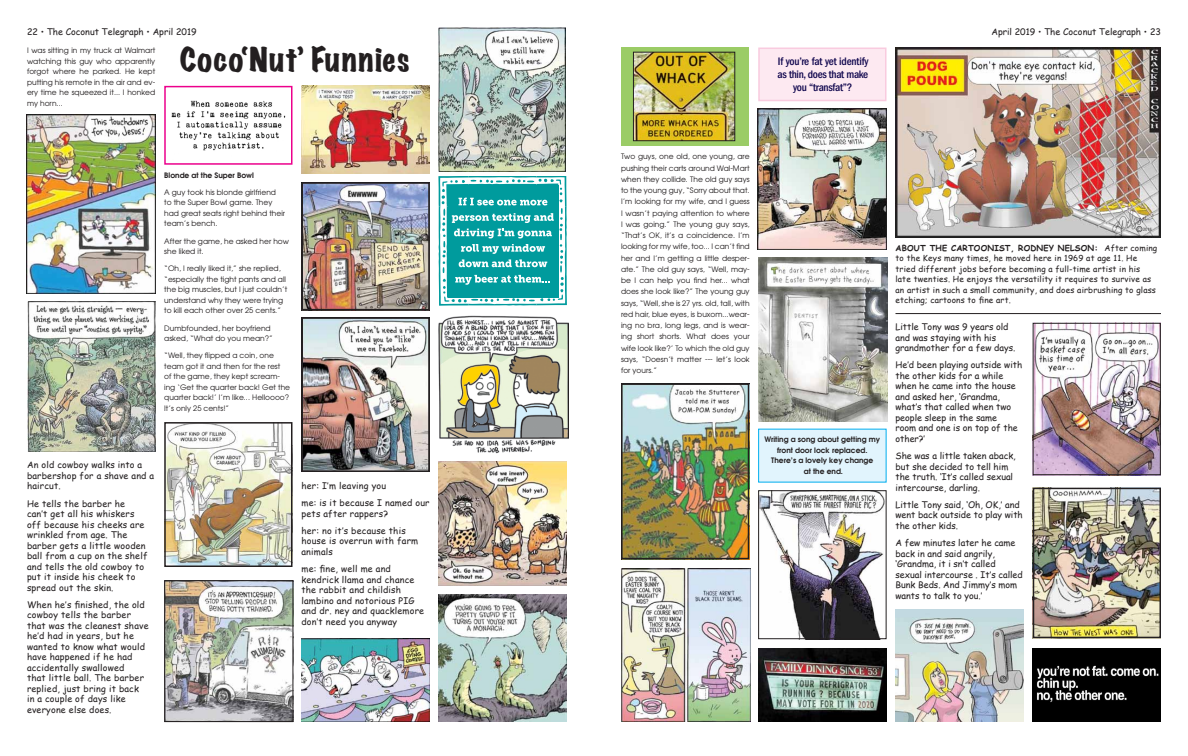
<style>
.page{position:relative;width:1188px;height:756px;background:#fff}
.page>*{position:absolute;margin:0;border:0;box-sizing:border-box;transform-origin:0 0}
.t1{font:expanded 30px "Marker Felt";letter-spacing:.05em;color:#231f20}
.t2{font:500 condensed 11.25px/13px "ITC Franklin Gothic Std";letter-spacing:-.025em;color:#0f054d;text-align:center}
.t3{font:9px/10.5px "Comic Sans MS";letter-spacing:.02em;color:#231f20}
.t4{font:9px/10.5px "Comic Sans MS";color:#231f20}
.t5{font:8.25px/10.5px "Comic Sans MS";letter-spacing:.02em;color:#231f20}
.t6{font:7.5px/11.2px "Avant Garde";color:#231f20}
.t7{font:600 7.5px/10.5px "Avant Garde";color:#231f20;text-align:center}
.s1{font-weight:700}
</style>
<div class="page">
<div style="left:758px;top:48px;width:128px;height:53px;background:#fde9f1;border:2px solid #f9cbdf"></div>
<div style="left:758px;top:429px;width:128px;height:53px;background:#e1f4fd"></div>
<hr style="left:896px;top:313px;width:265px;height:1px;background:#231f20">
<img style="left:896px;top:48px;width:265px;height:189px">
<div style="left:621px;top:48px;width:127px;height:98px;background:#9bcc66"></div>
<img style="left:635px;top:54px;width:98px;height:85px">
<div style="left:633px;top:52px;width:102px;height:89px;border:1px solid #231f20"></div>
<img style="left:171px;top:100px;width:115px;height:51px">
<div style="left:164px;top:86px;width:128px;height:79px;border:2px solid #ec008c"></div>
<svg style="left:438px;top:176px;width:129px;height:130px"></svg>
<img style="left:439px;top:315px;width:129px;height:139px">
<img style="left:439px;top:461px;width:128px;height:125px">
<img style="left:896px;top:609px;width:128px;height:113px">
<img style="left:302px;top:86px;width:128px;height:88px">
<img style="left:305px;top:185px;width:122px;height:122px">
<div style="left:302px;top:182px;width:128px;height:128px;border:2px solid #231f20"></div>
<img style="left:305px;top:320px;width:122px;height:149px">
<div style="left:302px;top:317px;width:128px;height:155px;border:2px solid #231f20"></div>
<img style="left:439px;top:594px;width:128px;height:128px">
<img style="left:758px;top:108px;width:129px;height:142px">
<img style="left:166px;top:582px;width:125px;height:138px">
<div style="left:164px;top:580px;width:129px;height:142px;border:1px solid #231f20"></div>
<img style="left:760px;top:492px;width:124px;height:145px">
<div style="left:758px;top:490px;width:128px;height:149px;border:1px solid #231f20"></div>
<img style="left:27px;top:114px;width:128px;height:180px">
<img style="left:27px;top:301px;width:128px;height:151px">
<img style="left:1036px;top:491px;width:122px;height:144px">
<div style="left:1033px;top:488px;width:128px;height:150px;border:2px solid #231f20"></div>
<img style="left:621px;top:568px;width:129px;height:154px">
<img style="left:1035px;top:325px;width:124px;height:148px">
<div style="left:1033px;top:323px;width:128px;height:152px;border:1px solid #231f20"></div>
<img style="left:167px;top:425px;width:122px;height:139px">
<div style="left:164px;top:422px;width:128px;height:145px;border:2px solid #231f20"></div>
<img style="left:758px;top:257px;width:129px;height:164px">
<img style="left:301px;top:638px;width:129px;height:84px">
<img style="left:624px;top:386px;width:122px;height:170px">
<div style="left:621px;top:383px;width:128px;height:176px;border:2px solid #231f20"></div>
<img style="left:439px;top:27px;width:127px;height:144px">
<img style="left:1033px;top:648px;width:128px;height:74px">
<img style="left:758px;top:648px;width:128px;height:74px">
<p class="t4" style="left:27px;top:26px;width:171px">22 • The Coconut Telegraph • April 2019</p>
<p class="t4" style="left:991px;top:26px;width:171px">April 2019 • The Coconut Telegraph • 23</p>
<h1 class="t1" style="left:180px;top:38px;width:231px">Coco‘Nut’ Funnies</h1>
<p class="t6" style="left:27px;top:45px;width:130px;line-height:10.5px;text-align:justify">I was sitting in my truck at Walmart watching this guy who apparently forgot where he parked. He kept putting his remote in the air and ev&shy;ery time he squeezed it... I honked my horn...</p>
<h2 class="t2" style="left:778px;top:55px;width:92px">If you’re fat yet identify as thin, does that make you “transfat”?</h2>
<p class="t7" style="left:164px;top:170px;width:91px">Blonde at the Super Bowl</p>
<p class="t6" style="left:164px;top:187px;width:122px;line-height:10.5px">A guy took his blonde girlfriend to the Super Bowl game. They had great seats right behind their team’s bench.</p>
<p class="t6" style="left:164px;top:236px;width:126px;line-height:10.5px">After the game, he asked her how she liked it.</p>
<p class="t6" style="left:164px;top:263px;width:124px;line-height:10.5px">“Oh, I really liked it,” she replied, “especially the tight pants and all the big muscles, but I just couldn’t understand why they were trying to kill each other over 25 cents.”</p>
<p class="t6" style="left:164px;top:323px;width:110px;line-height:10.5px">Dumbfounded, her boyfriend asked, “What do you mean?”</p>
<p class="t6" style="left:164px;top:350px;width:127px;line-height:10.5px">“Well, they flipped a coin, one team got it and then for the rest<br>of the game, they kept scream&shy;ing ‘Get the quarter back! Get the quarter back!’ I’m like... Helloooo?<br>It’s only 25 cents!”</p>
<p class="t3" style="left:27px;top:460px;width:129px">An old cowboy walks into a barbershop for a shave and a haircut.</p>
<p class="t3" style="left:27px;top:498px;width:122px">He tells the barber he can’t get all his whiskers off because his cheeks are wrinkled from age. The barber gets a little wooden ball from a cup on the shelf and tells the old cowboy to put it inside his cheek to spread out the skin.</p>
<p class="t3" style="left:27px;top:599px;width:123px">When he’s finished, the old cowboy tells the barber that was the cleanest shave he’d had in years, but he wanted to know what would have happened if he had accidentally swallowed<br>that little ball. The barber replied, just bring it back<br>in a couple of days like everyone else does.</p>
<p class="t3" style="left:302px;top:477px;width:130px;line-height:17.2px">her: I’m leaving you<br>me: is it because I named our</p>
<p class="t3" style="left:302px;top:504px;width:106px;line-height:17.2px">pets after rappers? her: no it’s because this</p>
<p class="t3" style="left:302px;top:536px;width:118px">house is overrun with farm animals</p>
<p class="t3" style="left:302px;top:563px;width:124px">me: fine, well me and kendrick llama and chance the rabbit and childish lambino and notorious PIG and dr. ney and quacklemore don’t need you anyway</p>
<p class="t6" style="left:621px;top:151px;width:130px;text-align:justify">Two guys, one old, one young, are pushing their carts around Wal-Mart when they collide. The old guy says to the young guy, “Sorry about that.<br>I’m looking for my wife, and I guess I wasn’t paying attention to where I was going.” The young guy says, “That’s OK, it’s a coincidence. I’m looking for my wife, too... I can’t find her and I’m getting a little desper&shy;ate.” The old guy says, “Well, may&shy;be I can help you find her... what does she look like?” The young guy says, “Well, she is 27 yrs. old, tall, with red hair, blue eyes, is buxom...wear&shy;ing no bra, long legs, and is wear&shy;ing short shorts. What does your wife look like?’ To which the old guy says, “Doesn’t matter --- let’s look for yours.”</p>
<p class="t7" style="left:765px;top:434px;width:117px">Writing a song about getting my front door lock replaced.<br>There’s a lovely key change<br>at the end.</p>
<p class="t5" style="left:896px;top:242px;width:263px"><span class="s1">ABOUT THE CARTOONIST, RODNEY NELSON:</span> After coming to the Keys many times, he moved here in 1969 at age 11. He tried different jobs before becoming a full-time artist in his late twenties. He enjoys the versatility it requires to survive as an artist in such a small community, and does airbrushing to glass etching; cartoons to fine art.</p>
<p class="t4" style="left:896px;top:321px;width:121px">Little Tony was 9 years old and was staying with his grandmother for a few days.</p>
<p class="t4" style="left:896px;top:360px;width:128px">He’d been playing outside with the other kids for a while when he came into the house and asked her, ‘Grandma, what’s that called when two people sleep in the same<br>room and one is on top of the other?’</p>
<p class="t4" style="left:896px;top:450px;width:122px">She was a little taken aback, but she decided to tell him the truth. ‘It’s called sexual intercourse, darling.</p>
<p class="t4" style="left:896px;top:499px;width:129px">Little Tony said, ‘Oh, OK,’ and went back outside to play with the other kids.</p>
<p class="t4" style="left:896px;top:537px;width:129px">A few minutes later he came back in and said angrily, ‘Grandma, it i sn’t called sexual intercourse . It’s called<br>Bunk Beds. And Jimmy’s mom wants to talk to you.’</p>
</div>
